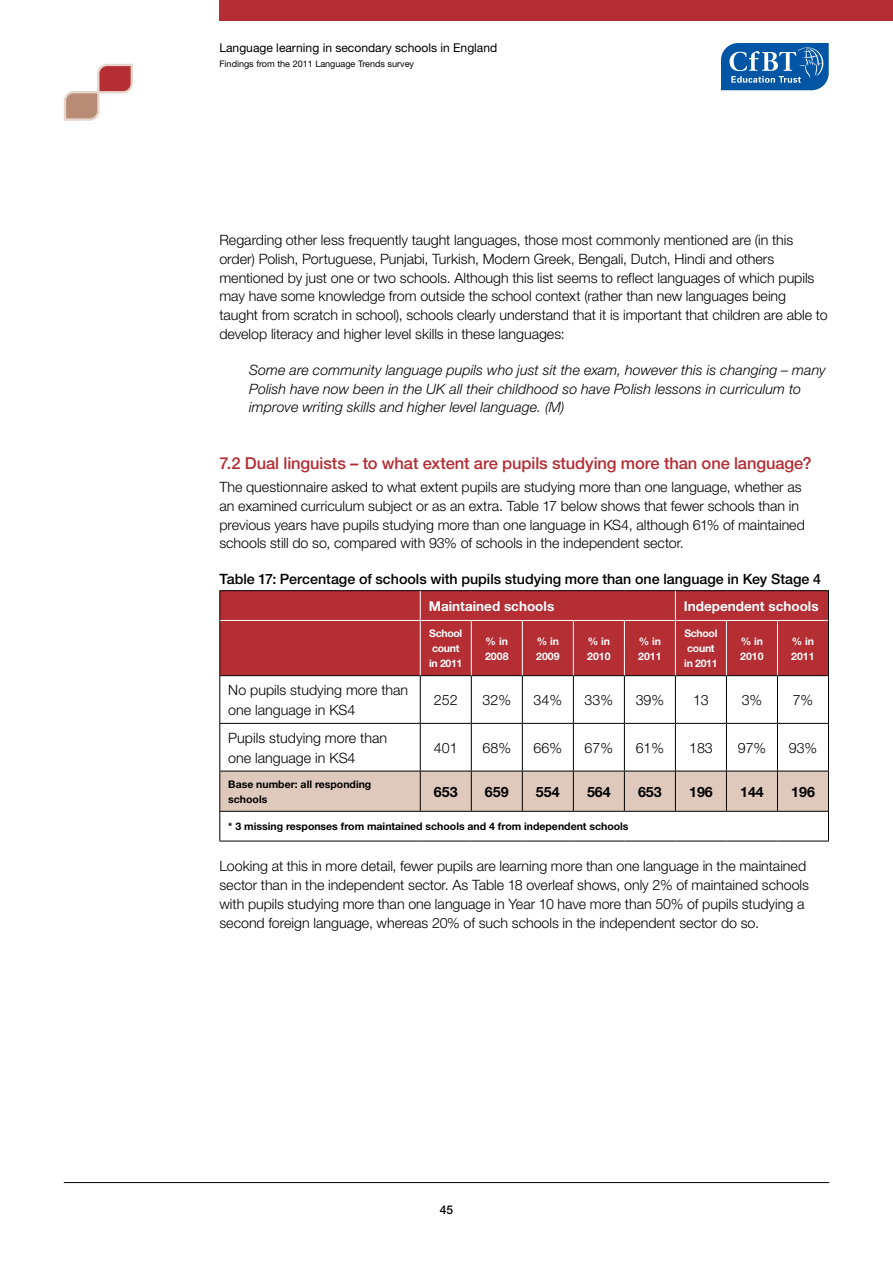
<style>
.page{position:relative;width:893px;height:1263px;background:#fff}
.page>*{position:absolute;margin:0;border:0;box-sizing:border-box;transform-origin:0 0}
.t1{font:500 16.5px "Helvetica Neue LT";letter-spacing:-.005em;color:#b42e34}
.t2{font:300 14.25px/18.8px "Helvetica Neue LT";color:#000}
.t3{font:italic 300 14.25px/18.8px "Helvetica Neue LT";letter-spacing:.005em;color:#000}
.t4{font:500 14.25px "Helvetica Neue LT";color:#000}
.t5{font:700 14.25px "Helvetica Neue LT";color:#000}
.t6{font:700 13.5px "Helvetica Neue LT";color:#fff}
.t7{font:12.15px "Helvetica Neue LT";color:#000}
.t8{font:500 12px "Helvetica Neue LT";color:#000}
.t9{font:700 10.5px/15px "Helvetica Neue LT";color:#000}
.t10{font:700 10.5px/15px "Helvetica Neue LT";letter-spacing:-.03em;color:#fff}
.t11{font:9px "Helvetica Neue LT";color:#000}
</style>
<div class="page">
<svg style="left:721px;top:43px;width:108px;height:47px;background:#2c72b3"></svg>
<svg style="left:63px;top:63px;width:70px;height:58px"></svg>
<div style="left:219px;top:0;width:674px;height:20px;background:#b42e34"></div>
<hr style="left:64px;top:1182px;width:765px;height:1px;background:#000">
<div style="left:220px;top:591px;width:608px;height:84px;background:#b42e34"></div>
<hr style="left:219px;top:590px;width:201px;height:1px;background:#000">
<svg style="left:219px;top:591px;width:1px;height:29px"></svg>
<hr style="left:420px;top:590px;width:51px;height:1px;background:#000">
<hr style="left:471px;top:590px;width:51px;height:1px;background:#000">
<hr style="left:522px;top:590px;width:51px;height:1px;background:#000">
<hr style="left:573px;top:590px;width:51px;height:1px;background:#000">
<hr style="left:624px;top:590px;width:51px;height:1px;background:#000">
<hr style="left:675px;top:590px;width:51px;height:1px;background:#000">
<hr style="left:726px;top:590px;width:51px;height:1px;background:#000">
<hr style="left:777px;top:590px;width:52px;height:1px;background:#000">
<hr style="left:219px;top:620px;width:1px;height:55px;background:#000">
<hr style="left:219px;top:675px;width:201px;height:1px;background:#000">
<hr style="left:219px;top:676px;width:1px;height:47px;background:#000">
<hr style="left:420px;top:675px;width:51px;height:1px;background:#000">
<hr style="left:471px;top:675px;width:51px;height:1px;background:#000">
<hr style="left:522px;top:675px;width:51px;height:1px;background:#000">
<hr style="left:573px;top:675px;width:51px;height:1px;background:#000">
<hr style="left:624px;top:675px;width:51px;height:1px;background:#000">
<hr style="left:675px;top:675px;width:51px;height:1px;background:#000">
<hr style="left:726px;top:675px;width:51px;height:1px;background:#000">
<hr style="left:777px;top:675px;width:52px;height:1px;background:#000">
<hr style="left:219px;top:723px;width:201px;height:1px;background:#000">
<hr style="left:219px;top:724px;width:1px;height:47px;background:#000">
<hr style="left:420px;top:723px;width:51px;height:1px;background:#000">
<hr style="left:471px;top:723px;width:51px;height:1px;background:#000">
<hr style="left:522px;top:723px;width:51px;height:1px;background:#000">
<hr style="left:573px;top:723px;width:51px;height:1px;background:#000">
<hr style="left:624px;top:723px;width:51px;height:1px;background:#000">
<hr style="left:675px;top:723px;width:51px;height:1px;background:#000">
<hr style="left:726px;top:723px;width:51px;height:1px;background:#000">
<hr style="left:777px;top:723px;width:52px;height:1px;background:#000">
<hr style="left:219px;top:841px;width:201px;height:1px;background:#000">
<hr style="left:420px;top:841px;width:51px;height:1px;background:#000">
<hr style="left:471px;top:841px;width:51px;height:1px;background:#000">
<hr style="left:522px;top:841px;width:51px;height:1px;background:#000">
<hr style="left:573px;top:841px;width:51px;height:1px;background:#000">
<hr style="left:624px;top:841px;width:51px;height:1px;background:#000">
<hr style="left:675px;top:841px;width:51px;height:1px;background:#000">
<hr style="left:726px;top:841px;width:51px;height:1px;background:#000">
<hr style="left:777px;top:841px;width:52px;height:1px;background:#000">
<svg style="left:420px;top:591px;width:1px;height:29px"></svg>
<svg style="left:675px;top:591px;width:1px;height:29px"></svg>
<hr style="left:220px;top:620px;width:200px;height:1px;background:#fff">
<hr style="left:420px;top:620px;width:51px;height:1px;background:#fff">
<hr style="left:420px;top:621px;width:1px;height:54px;background:#fff">
<hr style="left:471px;top:620px;width:51px;height:1px;background:#fff">
<hr style="left:471px;top:621px;width:1px;height:54px;background:#fff">
<hr style="left:522px;top:620px;width:51px;height:1px;background:#fff">
<hr style="left:522px;top:621px;width:1px;height:54px;background:#fff">
<hr style="left:573px;top:620px;width:51px;height:1px;background:#fff">
<hr style="left:573px;top:621px;width:1px;height:54px;background:#fff">
<hr style="left:624px;top:620px;width:51px;height:1px;background:#fff">
<hr style="left:624px;top:621px;width:1px;height:54px;background:#fff">
<hr style="left:675px;top:620px;width:51px;height:1px;background:#fff">
<hr style="left:675px;top:621px;width:1px;height:54px;background:#fff">
<hr style="left:726px;top:620px;width:51px;height:1px;background:#fff">
<hr style="left:726px;top:621px;width:1px;height:54px;background:#fff">
<hr style="left:777px;top:620px;width:51px;height:1px;background:#fff">
<hr style="left:777px;top:621px;width:1px;height:54px;background:#fff">
<hr style="left:828px;top:620px;width:1px;height:55px;background:#000">
<svg style="left:828px;top:591px;width:1px;height:29px"></svg>
<hr style="left:420px;top:676px;width:1px;height:47px;background:#000">
<hr style="left:471px;top:676px;width:1px;height:47px;background:#000">
<hr style="left:522px;top:676px;width:1px;height:47px;background:#000">
<hr style="left:573px;top:676px;width:1px;height:47px;background:#000">
<hr style="left:624px;top:676px;width:1px;height:47px;background:#000">
<hr style="left:675px;top:676px;width:1px;height:47px;background:#000">
<hr style="left:726px;top:676px;width:1px;height:47px;background:#000">
<hr style="left:777px;top:676px;width:1px;height:47px;background:#000">
<hr style="left:828px;top:676px;width:1px;height:47px;background:#000">
<hr style="left:420px;top:724px;width:1px;height:47px;background:#000">
<hr style="left:471px;top:724px;width:1px;height:47px;background:#000">
<hr style="left:522px;top:724px;width:1px;height:47px;background:#000">
<hr style="left:573px;top:724px;width:1px;height:47px;background:#000">
<hr style="left:624px;top:724px;width:1px;height:47px;background:#000">
<hr style="left:675px;top:724px;width:1px;height:47px;background:#000">
<hr style="left:726px;top:724px;width:1px;height:47px;background:#000">
<hr style="left:777px;top:724px;width:1px;height:47px;background:#000">
<hr style="left:828px;top:724px;width:1px;height:47px;background:#000">
<svg style="left:219px;top:771px;width:610px;height:70px"></svg>
<p class="t7" style="left:219px;top:40px;width:279px">Language learning in secondary schools in England</p>
<p class="t11" style="left:219px;top:59px;width:196px">Findings from the 2011 Language Trends survey</p>
<p class="t2" style="left:219px;top:230px;width:610px">Regarding other less frequently taught languages, those most commonly mentioned are (in this order) Polish, Portuguese, Punjabi, Turkish, Modern Greek, Bengali, Dutch, Hindi and others mentioned by just one or two schools. Although this list seems to reflect languages of which pupils may have some knowledge from outside the school context (rather than new languages being taught from scratch in school), schools clearly understand that it is important that children are able to develop literacy and higher level skills in these languages:</p>
<p class="t3" style="left:249px;top:360px;width:578px">Some are community language pupils who just sit the exam, however this is changing – many<br>Polish have now been in the UK all their childhood so have Polish lessons in curriculum to improve writing skills and higher level language. (M)</p>
<p class="t1" style="left:219px;top:453px;width:594px">7.2 Dual linguists – to what extent are pupils studying more than one language?</p>
<p class="t2" style="left:219px;top:477px;width:587px">The questionnaire asked to what extent pupils are studying more than one language, whether as an examined curriculum subject or as an extra. Table 17 below shows that fewer schools than in previous years have pupils studying more than one language in KS4, although 61% of maintained schools still do so, compared with 93% of schools in the independent sector.</p>
<p class="t4" style="left:219px;top:571px;width:603px">Table 17: Percentage of schools with pupils studying more than one language in Key Stage 4</p>
<p class="t6" style="left:429px;top:598px;width:127px">Maintained schools</p>
<p class="t6" style="left:684px;top:598px;width:136px">Independent schools</p>
<p class="t10" style="left:429px;top:626px;width:35px">School count in 2011</p>
<p class="t10" style="left:485px;top:633px;width:25px">% in<br>2008</p>
<p class="t10" style="left:536px;top:633px;width:25px">% in<br>2009</p>
<p class="t10" style="left:587px;top:633px;width:25px">% in<br>2010</p>
<p class="t10" style="left:638px;top:633px;width:25px">% in<br>2011</p>
<p class="t10" style="left:684px;top:626px;width:35px">School count in 2011</p>
<p class="t10" style="left:740px;top:633px;width:25px">% in<br>2010</p>
<p class="t10" style="left:791px;top:633px;width:25px">% in<br>2011</p>
<p class="t2" style="left:228px;top:680px;width:181px;line-height:19.5px">No pupils studying more than one language in KS4</p>
<p class="t2" style="left:434px;top:690px;width:25px">252</p>
<p class="t2" style="left:483px;top:690px;width:30px">32%</p>
<p class="t2" style="left:534px;top:690px;width:30px">34%</p>
<p class="t2" style="left:585px;top:690px;width:30px">33%</p>
<p class="t2" style="left:636px;top:690px;width:30px">39%</p>
<p class="t2" style="left:693px;top:690px;width:17px">13</p>
<p class="t2" style="left:742px;top:690px;width:22px">3%</p>
<p class="t2" style="left:793px;top:690px;width:22px">7%</p>
<p class="t2" style="left:228px;top:728px;width:160px;line-height:19.5px">Pupils studying more than one language in KS4</p>
<p class="t2" style="left:434px;top:738px;width:25px">401</p>
<p class="t2" style="left:483px;top:738px;width:30px">68%</p>
<p class="t2" style="left:534px;top:738px;width:30px">66%</p>
<p class="t2" style="left:585px;top:738px;width:30px">67%</p>
<p class="t2" style="left:636px;top:738px;width:30px">61%</p>
<p class="t2" style="left:689px;top:738px;width:25px">183</p>
<p class="t2" style="left:738px;top:738px;width:30px">97%</p>
<p class="t2" style="left:789px;top:738px;width:30px">93%</p>
<p class="t9" style="left:228px;top:776px;width:145px">Base number: all responding schools</p>
<p class="t5" style="left:434px;top:783px;width:25px">653</p>
<p class="t5" style="left:485px;top:783px;width:25px">659</p>
<p class="t5" style="left:536px;top:783px;width:25px">554</p>
<p class="t5" style="left:587px;top:783px;width:25px">564</p>
<p class="t5" style="left:638px;top:783px;width:25px">653</p>
<p class="t5" style="left:689px;top:783px;width:25px">196</p>
<p class="t5" style="left:740px;top:783px;width:25px">144</p>
<p class="t5" style="left:791px;top:783px;width:25px">196</p>
<p class="t9" style="left:228px;top:819px;width:402px">* 3 missing responses from maintained schools and 4 from independent schools</p>
<p class="t2" style="left:219px;top:857px;width:591px">Looking at this in more detail, fewer pupils are learning more than one language in the maintained sector than in the independent sector. As Table 18 overleaf shows, only 2% of maintained schools with pupils studying more than one language in Year 10 have more than 50% of pupils studying a second foreign language, whereas 20% of such schools in the independent sector do so.</p>
<p class="t8" style="left:440px;top:1202px;width:15px">45</p>
</div>
